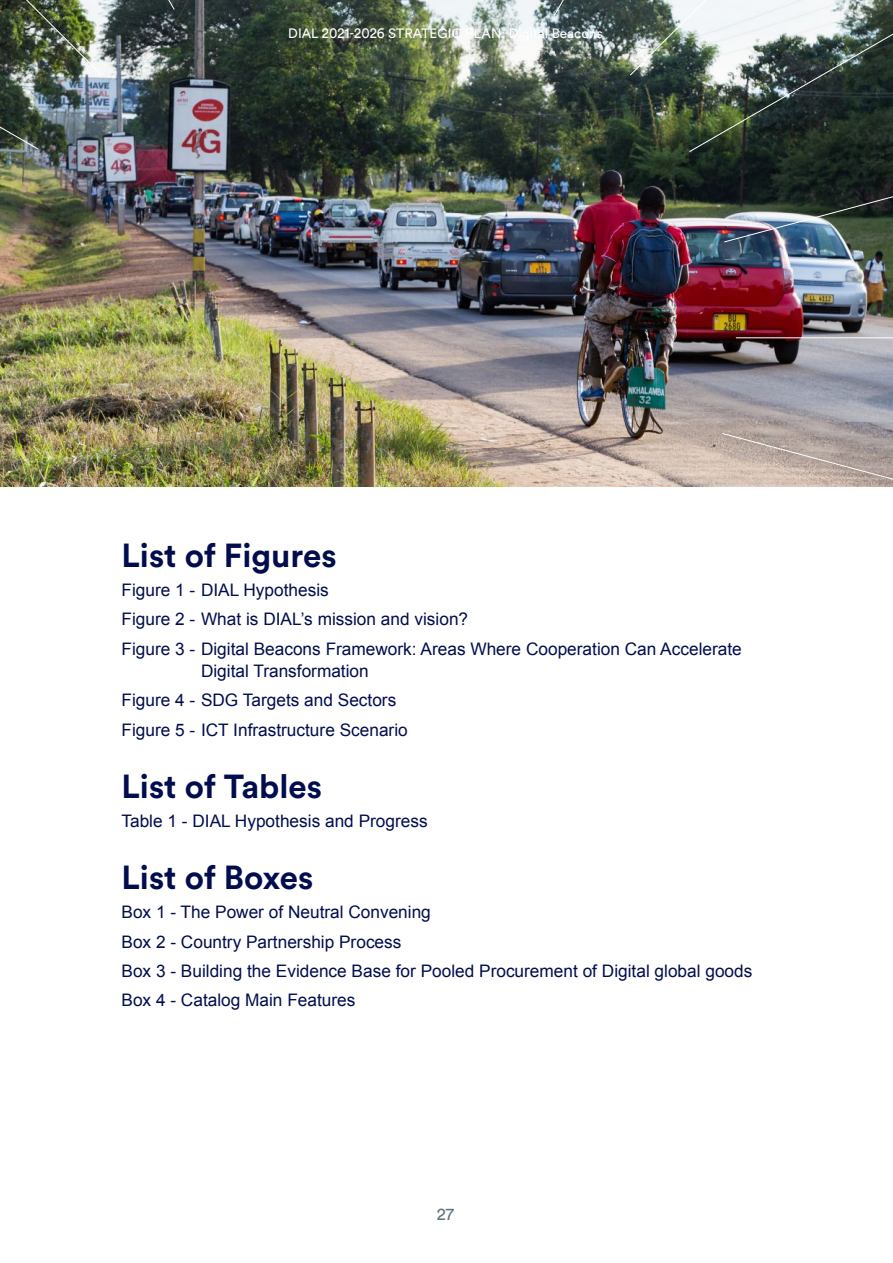
<style>
.page{position:relative;width:893px;height:1263px;background:#fff}
.page>*{position:absolute;margin:0;border:0;box-sizing:border-box;transform-origin:0 0}
.t1{font:700 33px "Circular Std";color:#010d4f}
.t2{font:17.25px/22.5px "Arial";color:#010d4f}
.t3{font:17.25px "Circular Std";color:#647883}
.t4{font:13.5px "Circular Std";color:#fff}
.s1{font-size:14.85px}
</style>
<div class="page">
<img style="left:0;top:0;width:893px;height:486px">
<svg style="left:721px;top:432px;width:172px;height:54px;background:#bbaba3"></svg>
<img style="left:0;top:0;width:175px;height:150px">
<img style="left:553px;top:0;width:340px;height:243px">
<hr style="left:736px;top:337px;width:157px;height:1px;background:#fff">
<p class="t4" style="left:288px;top:25px;width:316px">DIAL <span class="s1">2021-2026</span> STRATEGIC PLAN: Digital Beacons</p>
<p class="t1" style="left:122px;top:534px;width:217px">List of Figures</p>
<p class="t2" style="left:122px;top:579px;width:209px">Figure 1 - DIAL Hypothesis</p>
<p class="t2" style="left:122px;top:608px;width:348px">Figure 2 - What is DIAL’s mission and vision?</p>
<p class="t2" style="left:201px;top:637px;width:542px;text-indent:-80px">Figure 3 - Digital Beacons Framework: Areas Where Cooperation Can Accelerate<br>Digital Transformation</p>
<p class="t2" style="left:122px;top:689px;width:276px">Figure 4 - SDG Targets and Sectors</p>
<p class="t2" style="left:122px;top:718px;width:288px">Figure 5 - ICT Infrastructure Scenario</p>
<p class="t1" style="left:122px;top:765px;width:202px">List of Tables</p>
<p class="t2" style="left:122px;top:810px;width:308px">Table 1 - DIAL Hypothesis and Progress</p>
<p class="t1" style="left:122px;top:856px;width:193px">List of Boxes</p>
<p class="t2" style="left:122px;top:901px;width:311px">Box 1 - The Power of Neutral Convening</p>
<p class="t2" style="left:122px;top:930px;width:281px">Box 2 - Country Partnership Process</p>
<p class="t2" style="left:122px;top:960px;width:632px">Box 3 - Building the Evidence Base for Pooled Procurement of Digital global goods</p>
<p class="t2" style="left:122px;top:989px;width:235px">Box 4 - Catalog Main Features</p>
<p class="t3" style="left:437px;top:1203px;width:19px">27</p>
</div>
